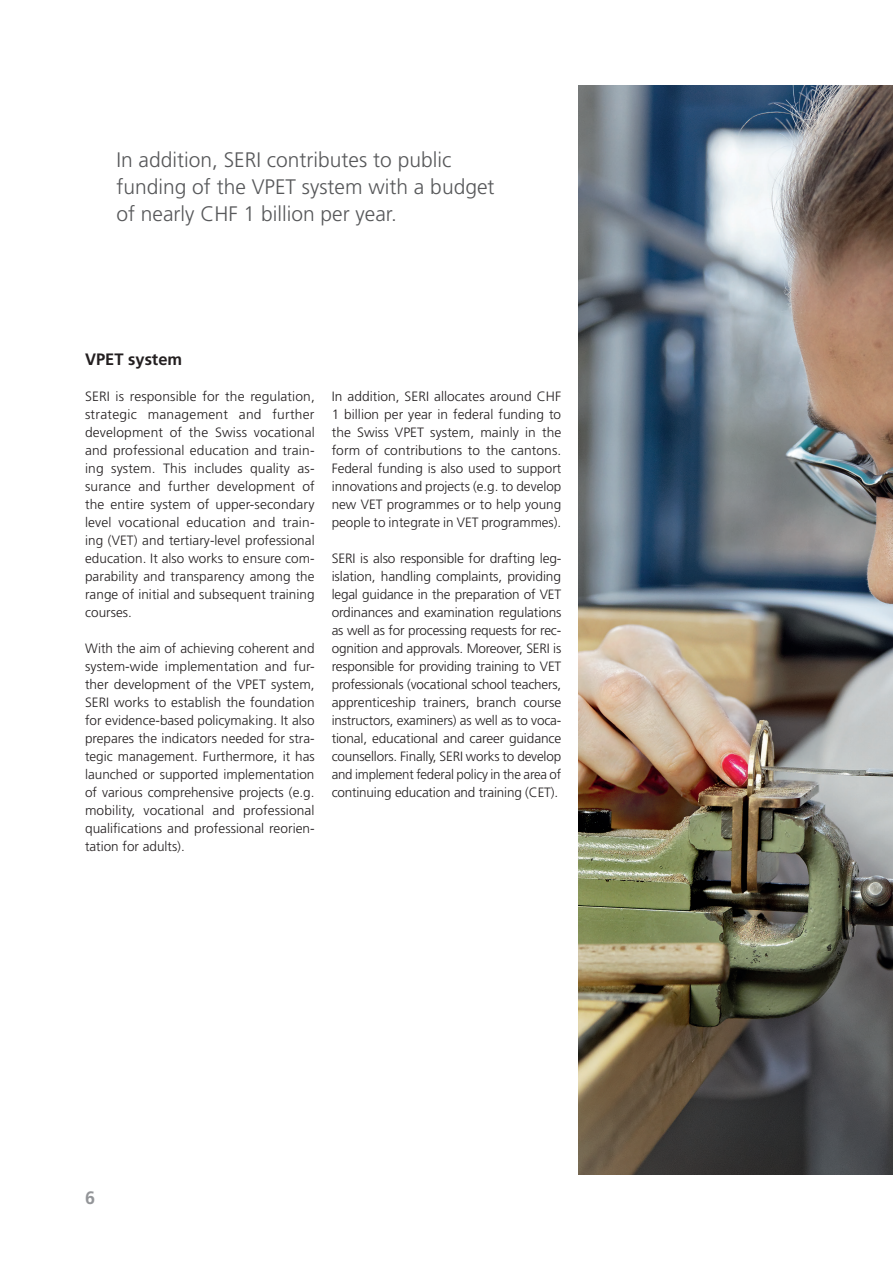
<style>
.page{position:relative;width:893px;height:1263px;background:#fff}
.page>*{position:absolute;margin:0;border:0;box-sizing:border-box;transform-origin:0 0}
.t1{font:300 21px/27px "Frutiger LT Std";color:#57585a}
.t2{font:700 18px "Frutiger LT Std";color:#939598}
.t3{font:700 16.5px "Frutiger LT Std";color:#231f20}
.t4{font:300 13.5px/18px "Frutiger LT Std";color:#231f20;text-align:justify}
</style>
<div class="page">
<img style="left:578px;top:85px;width:315px;height:1090px">
<h1 class="t1" style="left:116px;top:146px;width:380px">In addition, SERI contributes to public funding of the VPET system with a budget of nearly CHF 1 billion per year.</h1>
<p class="t3" style="left:85px;top:349px;width:99px">VPET system</p>
<p class="t4" style="left:85px;top:387px;width:231px">SERI is responsible for the regulation, strategic management and further development of the Swiss vocational and professional education and train&shy;ing system. This includes quality as&shy;surance and further development of the entire system of upper-secondary level vocational education and train&shy;ing (VET) and tertiary-level professional education. It also works to ensure com&shy;parability and transparency among the range of initial and subsequent training courses.</p>
<p class="t4" style="left:85px;top:639px;width:231px">With the aim of achieving coherent and system-wide implementation and fur&shy;ther development of the VPET system, SERI works to establish the foundation for evidence-based policymaking. It also prepares the indicators needed for stra&shy;tegic management. Furthermore, it has launched or supported implementation of various comprehensive projects (e.g. mobility, vocational and professional qualifications and professional reorien&shy;tation for adults).</p>
<p class="t4" style="left:332px;top:387px;width:231px">In addition, SERI allocates around CHF 1 billion per year in federal funding to the Swiss VPET system, mainly in the form of contributions to the cantons.<br>Federal funding is also used to support innovations and projects (e.g. to develop new VET programmes or to help young people to integrate in VET programmes).</p>
<p class="t4" style="left:332px;top:549px;width:231px">SERI is also responsible for drafting leg&shy;islation, handling complaints, providing legal guidance in the preparation of VET ordinances and examination regulations as well as for processing requests for rec&shy;ognition and approvals. Moreover, SERI is responsible for providing training to VET professionals (vocational school teachers, apprenticeship trainers, branch course instructors, examiners) as well as to voca&shy;tional, educational and career guidance counsellors. Finally, SERI works to develop and implement federal policy in the area of continuing education and training (CET).</p>
<h2 class="t2" style="left:85px;top:1187px;width:12px">6</h2>
</div>
